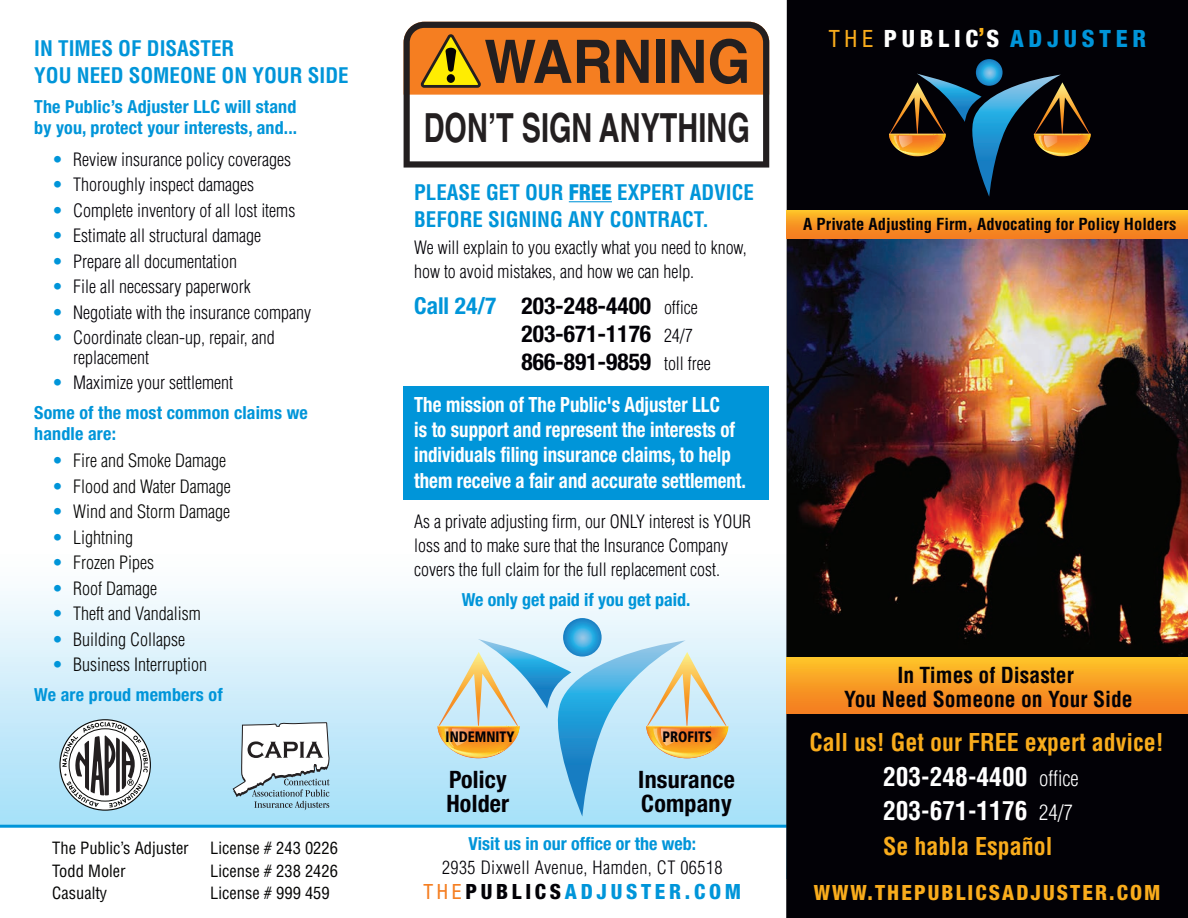
<style>
.page{position:relative;width:1188px;height:918px;background:#fff}
.page>*{position:absolute;margin:0;border:0;box-sizing:border-box;transform-origin:0 0}
.t1{font:700 60px "Helvetica LT Std";color:#231f20;scale:.92 1}
.t2{font:700 40.2px "Helvetica LT Std";color:#231f20;scale:.72 1}
.t3{font:700 condensed 25.5px/34.5px "Helvetica LT Std";color:#fff}
.t4{font:700 condensed 24px "Helvetica LT Std";color:#f9ac1c}
.t5{font:700 condensed 24px/24px "Helvetica Neue LT Std";letter-spacing:.01em;color:#020106}
.t6{font:800 condensed 23.85px "Helvetica Neue LT Std";letter-spacing:.2em;color:#0095d9}
.t7{font:700 condensed 23.4px/28px "Helvetica Neue LT Std";color:#020106}
.t8{font:700 condensed 21.6px/24px "Helvetica LT Std";color:#020106;text-align:center}
.t9{font:700 condensed 21px/25.2px "Helvetica Neue LT Std";color:#fff;scale:.9 1}
.t10{font:700 condensed 21px/27px "Helvetica LT Std";color:#0095d9}
.t11{font:800 condensed 21px "Helvetica Neue LT Std";letter-spacing:.1em;color:#f9ac1c}
.t12{font:800 condensed 21px "Helvetica Neue LT Std";letter-spacing:.175em;color:#0095d9}
.t13{font:300 condensed 18px/24px "Helvetica LT Std";color:#020106}
.t14{font:700 condensed 18px/21px "Helvetica Neue LT Std";letter-spacing:.01em;color:#0095d9}
.t15{font:300 condensed 18px "Helvetica LT Std";color:#050504}
.t16{font:300 condensed 18px "Helvetica LT Std";letter-spacing:.025em;color:#020106}
.t17{font:condensed 16.5px "Helvetica LT Std";color:#050504}
.t18{font:700 condensed 16.2px "Helvetica LT Std";color:#020106}
.t19{font:900 condensed 15.15px "Frutiger";color:#020106;scale:.9 1}
.s1{color:#0095d9}
.s2{font-weight:900}
.s3{font-family:"Helvetica LT Std";font-weight:300;font-size:18px}
.s4{font-weight:400;color:#f9ac1c}
.s5{color:#fff}
.s6{color:#fbb117}
.s7{font-weight:300;font-size:21px}
.s8{font-weight:400;color:#f57e21}
.s9{color:#020106}
</style>
<div class="page">
<svg style="left:404px;top:95px;width:365px;height:73px"></svg>
<div style="left:0;top:550px;width:796px;height:277px;background:linear-gradient(to bottom,#fff,#a1ddf7)"></div>
<hr style="left:0;top:825px;width:804px;height:3px;background:#0095d9">
<div style="left:403px;top:386px;width:366px;height:114px;background:#0095d9"></div>
<div style="left:786px;top:0;width:402px;height:918px;background:#020106"></div>
<img style="left:788px;top:238px;width:400px;height:419px">
<div style="left:786px;top:657px;width:402px;height:57px;background:linear-gradient(to bottom,#fec329,#f37720)"></div>
<div style="left:786px;top:210px;width:402px;height:28px;background:linear-gradient(to bottom,#fdbf28,#f37920)"></div>
<svg style="left:976px;top:59px;width:27px;height:27px"></svg>
<svg style="left:889px;top:74px;width:202px;height:123px;background:#262d2d"></svg>
<hr style="left:569px;top:201px;width:43px;height:1px;background:#0095d9">
<svg style="left:563px;top:618px;width:39px;height:39px"></svg>
<svg style="left:438px;top:639px;width:290px;height:178px;background:#b1d5de"></svg>
<svg style="left:62px;top:722px;width:86px;height:86px"></svg>
<svg style="left:232px;top:705px;width:98px;height:105px"></svg>
<svg style="left:404px;top:22px;width:365px;height:73px;background:#d97721"></svg>
<p class="t10" style="left:34px;top:35px;width:316px">IN TIMES OF DISASTER<br>YOU NEED SOMEONE ON YOUR SIDE</p>
<p class="t14" style="left:34px;top:96px;width:265px">The Public’s Adjuster LLC will stand by you, protect your interests, and...</p>
<p class="t13" style="left:52px;top:147px;width:240px"><span class="s1">•</span> Review insurance policy coverages</p>
<p class="t13" style="left:52px;top:173px;width:203px"><span class="s1">•</span> Thoroughly inspect damages</p>
<p class="t13" style="left:52px;top:198px;width:245px"><span class="s1">•</span> Complete inventory of all lost items</p>
<p class="t13" style="left:52px;top:224px;width:210px"><span class="s1">•</span> Estimate all structural damage</p>
<p class="t13" style="left:52px;top:249px;width:186px"><span class="s1">•</span> Prepare all documentation</p>
<p class="t13" style="left:52px;top:275px;width:200px"><span class="s1">•</span> File all necessary paperwork</p>
<p class="t13" style="left:52px;top:300px;width:260px"><span class="s1">•</span> Negotiate with the insurance company</p>
<p class="t13" style="left:73px;top:328px;width:203px;line-height:19.5px;text-indent:-21px"><span class="s1">•</span> Coordinate clean-up, repair, and replacement</p>
<p class="t13" style="left:52px;top:371px;width:182px"><span class="s1">•</span> Maximize your settlement</p>
<p class="t14" style="left:34px;top:402px;width:275px">Some of the most common claims we handle are:</p>
<p class="t15" style="left:52px;top:450px;width:175px"><span class="s1">•</span> Fire and Smoke Damage</p>
<p class="t15" style="left:52px;top:475px;width:180px"><span class="s1">•</span> Flood and Water Damage</p>
<p class="t15" style="left:52px;top:501px;width:179px"><span class="s1">•</span> Wind and Storm Damage</p>
<p class="t15" style="left:52px;top:526px;width:82px"><span class="s1">•</span> Lightning</p>
<p class="t15" style="left:52px;top:552px;width:103px"><span class="s1">•</span> Frozen Pipes</p>
<p class="t15" style="left:52px;top:577px;width:106px"><span class="s1">•</span> Roof Damage</p>
<p class="t15" style="left:52px;top:603px;width:150px"><span class="s1">•</span> Theft and Vandalism</p>
<p class="t15" style="left:52px;top:628px;width:134px"><span class="s1">•</span> Building Collapse</p>
<p class="t15" style="left:52px;top:654px;width:156px"><span class="s1">•</span> Business Interruption</p>
<p class="t14" style="left:34px;top:684px;width:190px">We are proud members of</p>
<p class="t17" style="left:52px;top:838px;width:138px">The Public’s Adjuster</p>
<p class="t17" style="left:210px;top:838px;width:129px">License # 243 0226</p>
<p class="t17" style="left:52px;top:860px;width:75px">Todd Moler</p>
<p class="t17" style="left:210px;top:860px;width:129px">License # 238 2426</p>
<p class="t17" style="left:52px;top:883px;width:56px">Casualty</p>
<p class="t17" style="left:210px;top:883px;width:121px">License # 999 459</p>
<h1 class="t1" style="left:484px;top:25px;width:291px">WARNING</h1>
<h2 class="t2" style="left:424px;top:103px;width:454px">DON’T SIGN ANYTHING</h2>
<p class="t10" style="left:414px;top:178px;width:341px">PLEASE GET OUR <span class="s2">FREE</span> EXPERT ADVICE<br>BEFORE SIGNING ANY CONTRACT.</p>
<p class="t13" style="left:414px;top:235px;width:334px">We will explain to you exactly what you need to know, how to avoid mistakes, and how we can help.</p>
<p class="t7" style="left:522px;top:291px;width:191px;text-indent:-107px"><span class="s1">Call 24/7</span> 203-248-4400 <span class="s3">office<br></span>203-671-1176 <span class="s3">24/7<br></span>866-891-9859 <span class="s3">toll free</span></p>
<p class="t9" style="left:414px;top:392px;width:370px">The mission of The Public's Adjuster LLC<br>is to support and represent the interests of individuals filing insurance claims, to help them receive a fair and accurate settlement.</p>
<p class="t13" style="left:414px;top:509px;width:339px">As a private adjusting firm, our ONLY interest is YOUR loss and to make sure that the Insurance Company covers the full claim for the full replacement cost.</p>
<p class="t14" style="left:462px;top:589px;width:230px">We only get paid if you get paid.</p>
<h3 class="t6" style="left:829px;top:23px;width:319px"><span class="s4">THE</span> <span class="s5">PUBLIC</span><span class="s6">’</span><span class="s5">S</span> ADJUSTER</h3>
<p class="t18" style="left:803px;top:214px;width:375px">A Private Adjusting Firm, Advocating for Policy Holders</p>
<p class="t8" style="left:844px;top:663px;width:290px">In Times of Disaster<br>You Need Someone on Your Side</p>
<p class="t19" style="left:446px;top:728px;width:78px">INDEMNITY</p>
<p class="t19" style="left:663px;top:728px;width:57px">PROFITS</p>
<h3 class="t4" style="left:809px;top:727px;width:356px">Call us! Get our FREE expert advice!</h3>
<h3 class="t3" style="left:883px;top:759px;width:197px">203-248-4400 <span class="s7">office<br></span>203-671-1176 <span class="s7">24/7</span></h3>
<h3 class="t4" style="left:883px;top:831px;width:171px">Se habla Español</h3>
<h3 class="t5" style="left:446px;top:767px;width:64px">Policy<br>Holder</h3>
<h3 class="t5" style="left:638px;top:767px;width:98px">Insurance<br>Company</h3>
<p class="t14" style="left:469px;top:832px;width:229px">Visit us in our office or the web:</p>
<p class="t16" style="left:442px;top:856px;width:282px">2935 Dixwell Avenue, Hamden, CT 06518</p>
<p class="t12" style="left:424px;top:879px;width:319px"><span class="s8">THE</span><span class="s9">PUBLICS</span>ADJUSTER.COM</p>
<p class="t11" style="left:814px;top:880px;width:348px">WWW.THEPUBLICSADJUSTER.COM</p>
</div>
